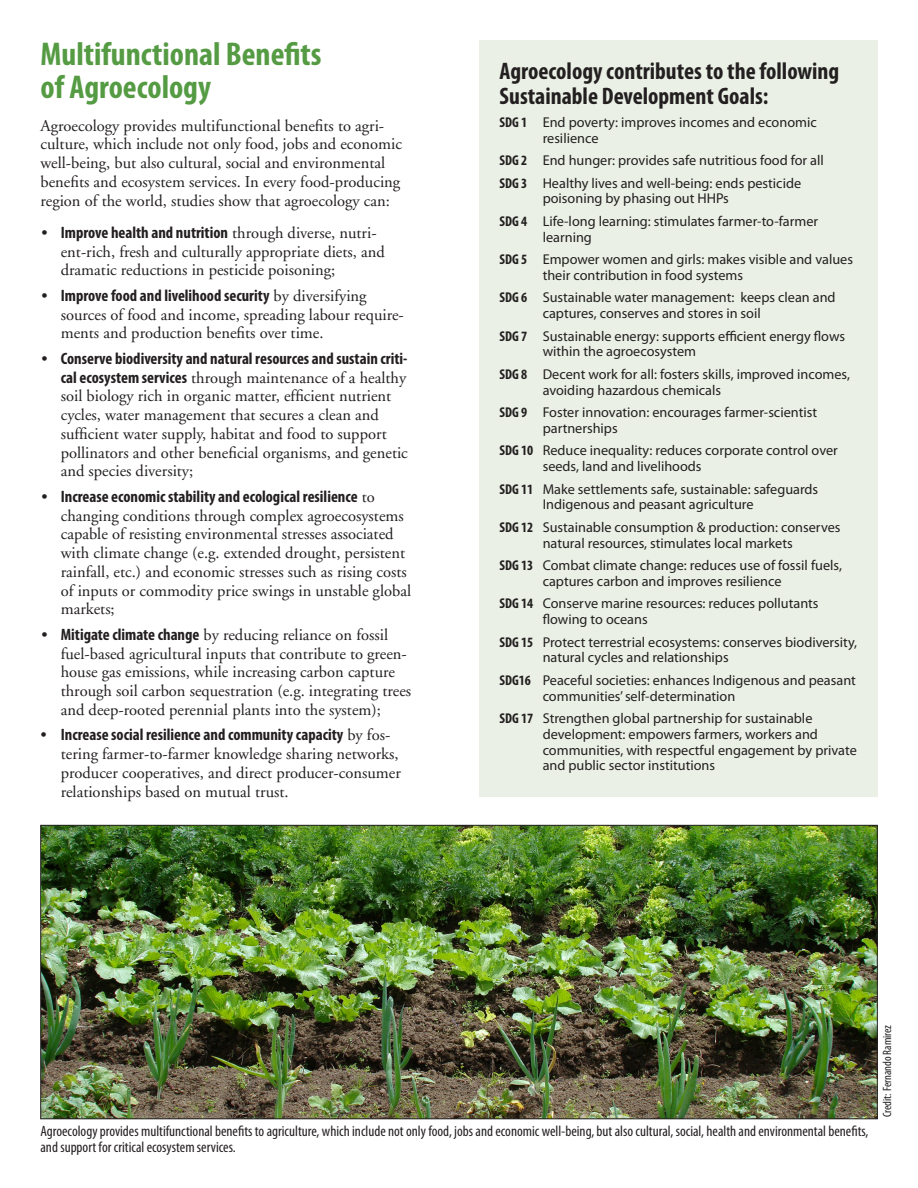
<style>
.page{position:relative;width:918px;height:1188px;background:#fff}
.page>*{position:absolute;margin:0;border:0;box-sizing:border-box;transform-origin:0 0}
.head1_bigger{font:700 condensed 33px/33px "Myriad Pro";color:#559b43}
.head2_bigger{font:700 condensed 24px/25.5px "Myriad Pro";color:#231f20}
.bullet{font:16.5px/18.8px "Adobe Garamond";color:#231f20}
.body_text{font:16.5px/18.8px "Adobe Garamond";color:#231f20}
.t1{font:condensed 15px/16.5px "Myriad Pro";color:#231f20}
.indented{font:14.25px/15.8px "Myriad Pro";color:#231f20}
.credit{font:condensed 12px "Myriad Pro";color:#231f20}
.s1{font-style:italic}
.s2{font-family:"Myriad Pro";font-weight:700;font-stretch:condensed}
.s3{font-weight:700;font-stretch:condensed}
</style>
<div class="page">
<img style="left:42px;top:827px;width:834px;height:290px">
<div style="left:479px;top:40px;width:399px;height:757px;background:#eaf0e5"></div>
<p class="head1_bigger" style="left:40px;top:37px;width:283px">Multifunctional Benefits of Agroecology</p>
<p class="body_text" style="left:40px;top:116px;width:363px">Agroecology provides multifunctional benefits to agri&shy;culture, which include not only food, jobs and economic well-being, but also cultural, social and environmental benefits and ecosystem services. In every food-producing region of the world, studies show that agroecology can:</p>
<p class="bullet" style="left:61px;top:224px;width:326px;text-indent:-20px"><span class="s1">•</span> <span class="s2">Improve health and nutrition</span> through diverse, nutri&shy;ent-rich, fresh and culturally appropriate diets, and dramatic reductions in pesticide poisoning;</p>
<p class="bullet" style="left:61px;top:287px;width:345px;text-indent:-20px"><span class="s1">•</span> <span class="s2">Improve food and livelihood security</span> by diversifying sources of food and income, spreading labour require&shy;ments and production benefits over time.</p>
<p class="bullet" style="left:61px;top:350px;width:349px;text-indent:-20px"><span class="s1">•</span> <span class="s2">Conserve biodiversity and natural resources and sustain criti&shy;cal ecosystem services</span> through maintenance of a healthy soil biology rich in organic matter, efficient nutrient cycles, water management that secures a clean and sufficient water supply, habitat and food to support pollinators and other beneficial organisms, and genetic and species diversity;</p>
<p class="bullet" style="left:61px;top:488px;width:352px;text-indent:-20px"><span class="s1">•</span> <span class="s2">Increase economic stability and ecological resilience</span> to changing conditions through complex agroecosystems capable of resisting environmental stresses associated with climate change (e.g. extended drought, persistent rainfall, etc.) and economic stresses such as rising costs of inputs or commodity price swings in unstable global markets;</p>
<p class="bullet" style="left:61px;top:626px;width:352px;text-indent:-20px"><span class="s1">•</span> <span class="s2">Mitigate climate change</span> by reducing reliance on fossil fuel-based agricultural inputs that contribute to green&shy;house gas emissions, while increasing carbon capture through soil carbon sequestration (e.g. integrating trees and deep-rooted perennial plants into the system);</p>
<p class="bullet" style="left:61px;top:726px;width:342px;text-indent:-20px">• <span class="s2">Increase social resilience and community capacity</span> by fos&shy;tering farmer-to-farmer knowledge sharing networks, producer cooperatives, and direct producer-consumer relationships based on mutual trust.</p>
<p class="head2_bigger" style="left:500px;top:58px;width:341px">Agroecology contributes to the following<br>Sustainable Development Goals:</p>
<p class="indented" style="left:543px;top:114px;width:276px;text-indent:-43px"><span class="s3">SDG 1</span> End poverty: improves incomes and economic resilience</p>
<p class="indented" style="left:500px;top:152px;width:326px"><span class="s3">SDG 2</span> End hunger: provides safe nutritious food for all</p>
<p class="indented" style="left:543px;top:175px;width:260px;text-indent:-43px"><span class="s3">SDG 3</span> Healthy lives and well-being: ends pesticide poisoning by phasing out HHPs</p>
<p class="indented" style="left:543px;top:213px;width:277px;text-indent:-43px"><span class="s3">SDG 4</span> Life-long learning: stimulates farmer-to-farmer learning</p>
<p class="indented" style="left:543px;top:251px;width:312px;text-indent:-43px"><span class="s3">SDG 5</span> Empower women and girls: makes visible and values their contribution in food systems</p>
<p class="indented" style="left:543px;top:289px;width:294px;text-indent:-43px"><span class="s3">SDG 6</span> Sustainable water management: keeps clean and captures, conserves and stores in soil</p>
<p class="indented" style="left:543px;top:328px;width:304px;text-indent:-43px"><span class="s3">SDG 7</span> Sustainable energy: supports efficient energy flows within the agroecosystem</p>
<p class="indented" style="left:543px;top:366px;width:309px;text-indent:-43px"><span class="s3">SDG 8</span> Decent work for all: fosters skills, improved incomes, avoiding hazardous chemicals</p>
<p class="indented" style="left:543px;top:404px;width:276px;text-indent:-43px"><span class="s3">SDG 9</span> Foster innovation: encourages farmer-scientist partnerships</p>
<p class="indented" style="left:543px;top:442px;width:297px;text-indent:-43px"><span class="s3">SDG 10</span> Reduce inequality: reduces corporate control over seeds, land and livelihoods</p>
<p class="indented" style="left:543px;top:481px;width:277px;text-indent:-43px"><span class="s3">SDG 11</span> Make settlements safe, sustainable: safeguards<br>Indigenous and peasant agriculture</p>
<p class="indented" style="left:500px;top:519px;width:343px;text-align:center"><span class="s3">SDG 12</span> Sustainable consumption &amp; production: conserves natural resources, stimulates local markets</p>
<p class="indented" style="left:543px;top:557px;width:301px;text-indent:-43px"><span class="s3">SDG 13</span> Combat climate change: reduces use of fossil fuels, captures carbon and improves resilience</p>
<p class="indented" style="left:543px;top:595px;width:277px;text-indent:-43px"><span class="s3">SDG 14</span> Conserve marine resources: reduces pollutants flowing to oceans</p>
<p class="indented" style="left:543px;top:634px;width:316px;text-indent:-43px"><span class="s3">SDG 15</span> Protect terrestrial ecosystems: conserves biodiversity, natural cycles and relationships</p>
<p class="indented" style="left:543px;top:672px;width:315px;text-indent:-43px"><span class="s3">SDG16</span> Peaceful societies: enhances Indigenous and peasant communities’ self-determination</p>
<p class="indented" style="left:543px;top:710px;width:316px;text-indent:-43px"><span class="s3">SDG 17</span> Strengthen global partnership for sustainable development: empowers farmers, workers and communities, with respectful engagement by private and public sector institutions</p>
<p class="t1" style="left:40px;top:1122px;width:830px">Agroecology provides multifunctional benefits to agriculture, which include not only food, jobs and economic well-being, but also cultural, social, health and environmental benefits, and support for critical ecosystem services.</p>
<p class="credit" style="left:880px;top:1117px;width:94px;rotate:-90deg">Credit: Fernando Ramirez</p>
</div>
